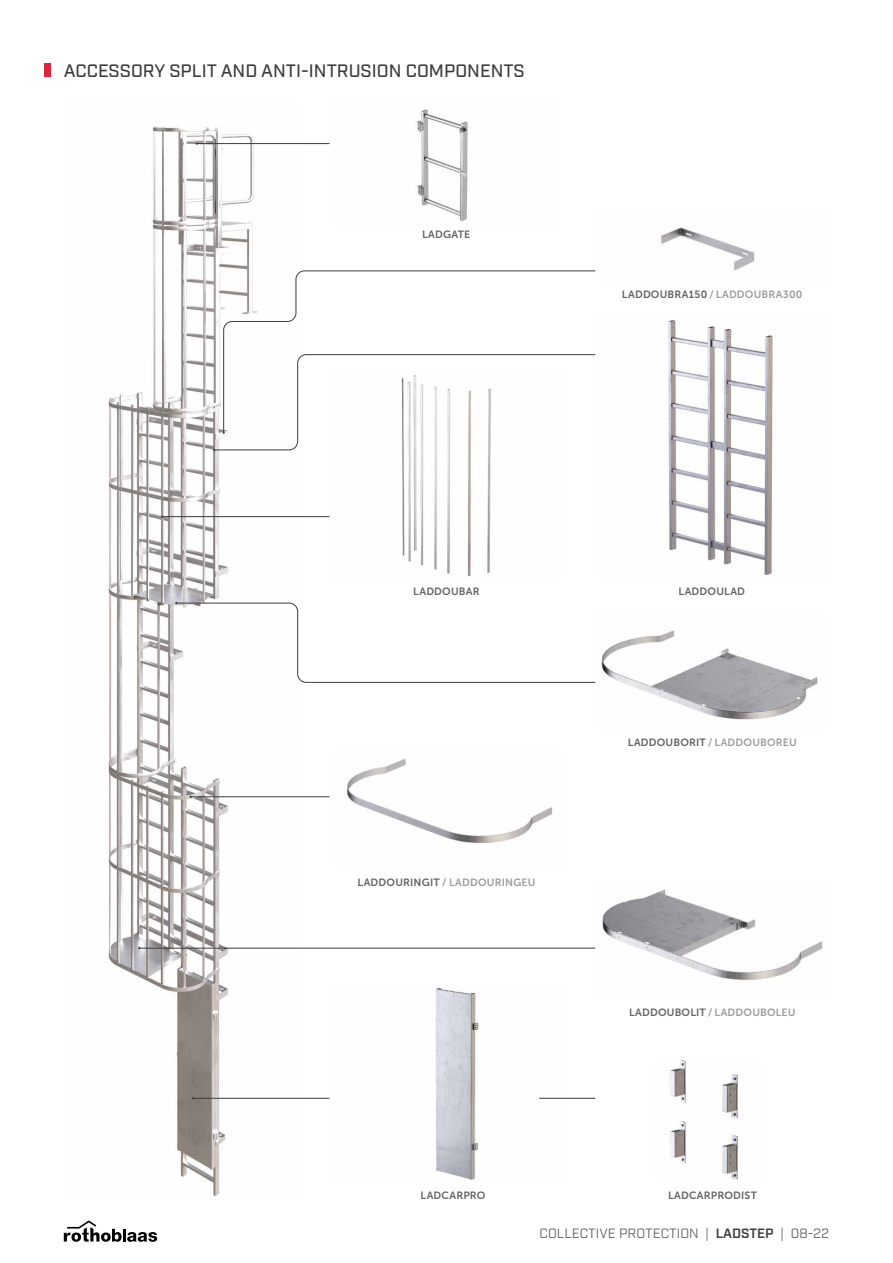
<style>
.page{position:relative;width:893px;height:1263px;background:#fff}
.page>*{position:absolute;margin:0;border:0;box-sizing:border-box;transform-origin:0 0}
.t1{font:500 18px "Industry";color:#3c3c3b}
.t2{font:13.5px "Industry";color:#646363}
.t3{font:10.5px "Museo Sans 700";letter-spacing:.02em;color:#9d9d9c}
.t4{font:10.5px "Museo Sans 700";letter-spacing:.02em;color:#646363}
.s1{color:#646363}
.s2{font-weight:600;color:#3c3c3b}
</style>
<div class="page">
<img style="left:108px;top:126px;width:190px;height:1071px">
<img style="left:668px;top:320px;width:107px;height:255px">
<img style="left:415px;top:109px;width:53px;height:112px">
<img style="left:402px;top:451px;width:89px;height:126px">
<img style="left:660px;top:227px;width:95px;height:43px">
<img style="left:670px;top:1060px;width:68px;height:119px">
<img style="left:346px;top:758px;width:207px;height:86px">
<img style="left:601px;top:630px;width:217px;height:90px">
<img style="left:435px;top:988px;width:128px;height:192px">
<img style="left:595px;top:889px;width:228px;height:91px">
<hr style="left:539px;top:1098px;width:56px;height:1px;background:#3c3c3b">
<svg style="left:64px;top:1220px;width:93px;height:22px"></svg>
<div style="left:45px;top:64px;width:6px;height:13px;background:#de253d"></div>
<hr style="left:197px;top:143px;width:133px;height:1px;background:#3c3c3b">
<hr style="left:191px;top:796px;width:139px;height:1px;background:#3c3c3b">
<hr style="left:139px;top:948px;width:456px;height:1px;background:#3c3c3b">
<hr style="left:162px;top:516px;width:168px;height:1px;background:#3c3c3b">
<hr style="left:193px;top:1098px;width:137px;height:1px;background:#3c3c3b">
<svg style="left:175px;top:602px;width:421px;height:81px"></svg>
<svg style="left:223px;top:270px;width:373px;height:84px"></svg>
<svg style="left:213px;top:354px;width:383px;height:97px"></svg>
<h1 class="t1" style="left:64px;top:60px;width:463px">ACCESSORY SPLIT AND ANTI-INTRUSION COMPONENTS</h1>
<p class="t4" style="left:422px;top:228px;width:50px">LADGATE</p>
<p class="t3" style="left:622px;top:289px;width:182px"><span class="s1">LADDOUBRA150</span> / LADDOUBRA300</p>
<p class="t4" style="left:413px;top:585px;width:68px">LADDOUBAR</p>
<p class="t3" style="left:358px;top:876px;width:179px"><span class="s1">LADDOURINGIT</span> / LADDOURINGEU</p>
<p class="t4" style="left:678px;top:585px;width:68px">LADDOULAD</p>
<p class="t3" style="left:628px;top:736px;width:170px"><span class="s1">LADDOUBORIT</span> / LADDOUBOREU</p>
<p class="t3" style="left:629px;top:1006px;width:168px"><span class="s1">LADDOUBOLIT</span> / LADDOUBOLEU</p>
<p class="t4" style="left:421px;top:1189px;width:66px">LADCARPRO</p>
<p class="t4" style="left:668px;top:1189px;width:90px">LADCARPRODIST</p>
<p class="t2" style="left:539px;top:1225px;width:291px">COLLECTIVE PROTECTION | <span class="s2">LADSTEP</span> | 08-22</p>
</div>
